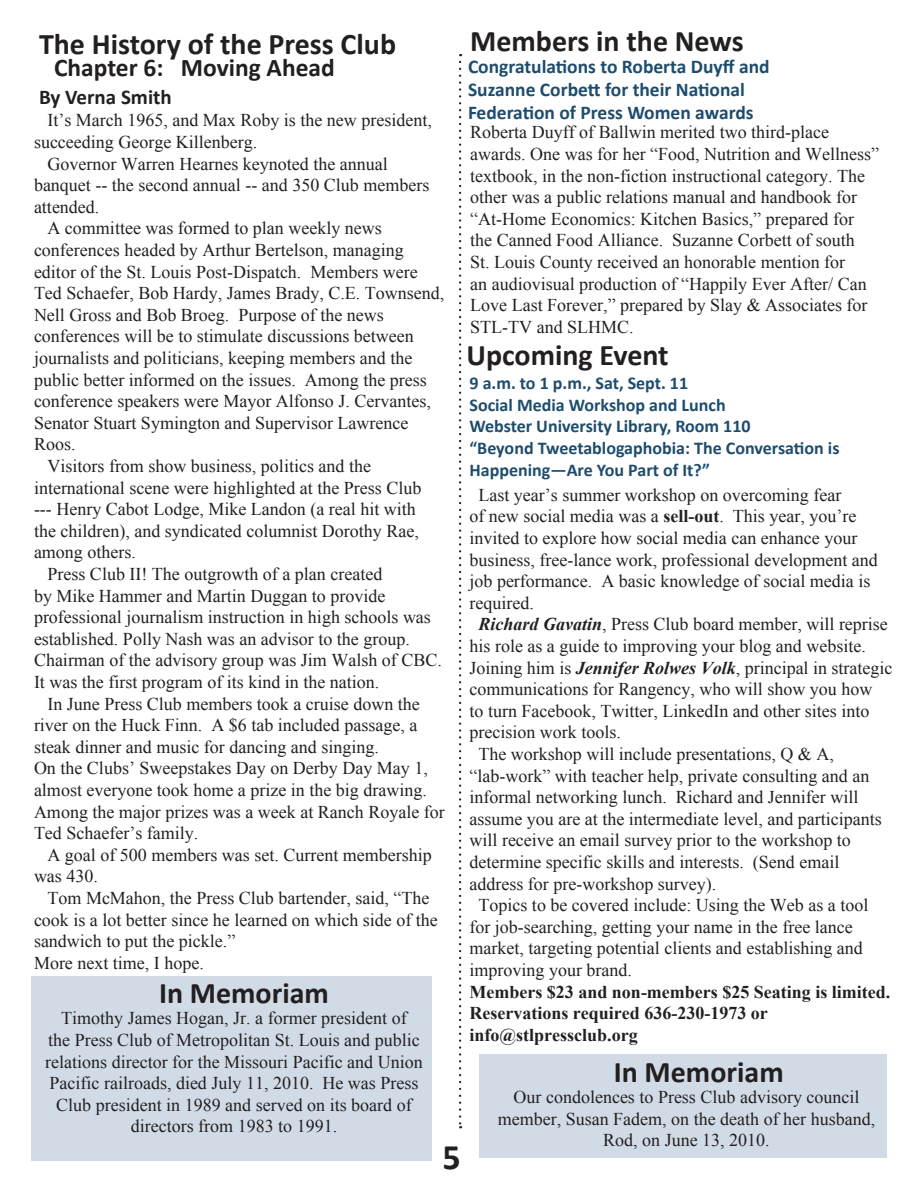
<style>
.page{position:relative;width:918px;height:1188px;background:#fff}
.page>*{position:absolute;margin:0;border:0;box-sizing:border-box;transform-origin:0 0}
.t1{font:700 36px "Calibri";color:#231f20}
.t2{font:700 30px "Calibri";color:#231f20}
.t3{font:700 25.5px "Calibri";color:#231f20}
.t4{font:700 21px "Calibri";color:#231f20}
.t5{font:700 19.5px/23.4px "Calibri";color:#1d4c6d}
.t6{font:18px/21.6px "Times New Roman";color:#231f20;text-align:center}
.t7{font:700 18px/21.6px "Calibri";color:#1d4c6d}
.t8{font:700 18px/21.6px "Times New Roman";color:#231f20}
.s1{font-weight:700}
.s2{font-weight:700;font-style:italic}
</style>
<div class="page">
<svg style="left:459px;top:62px;width:2px;height:1066px"></svg>
<div style="left:479px;top:1054px;width:408px;height:104px;background:#d1dbe6"></div>
<div style="left:32px;top:976px;width:400px;height:185px;background:#d1dbe6"></div>
<h2 class="t2" style="left:39px;top:25px;width:359px">The History of the Press Club</h2>
<h3 class="t3" style="left:54px;top:52px;width:282px">Chapter 6: Moving Ahead</h3>
<p class="t4" style="left:39px;top:84px;width:134px">By Verna Smith</p>
<p class="t6" style="left:48px;top:109px;width:386px">It’s March 1965, and Max Roby is the new president,</p>
<p class="t6" style="left:34px;top:131px;width:225px">succeeding George Killenberg.</p>
<p class="t6" style="left:48px;top:153px;width:342px">Governor Warren Hearnes keynoted the annual</p>
<p class="t6" style="left:34px;top:174px;width:397px">banquet -- the second annual -- and 350 Club members</p>
<p class="t6" style="left:34px;top:196px;width:67px">attended.</p>
<p class="t6" style="left:48px;top:217px;width:336px">A committee was formed to plan weekly news</p>
<p class="t6" style="left:34px;top:239px;width:371px">conferences headed by Arthur Bertelson, managing</p>
<p class="t6" style="left:34px;top:261px;width:385px">editor of the St. Louis Post-Dispatch. Members were</p>
<p class="t6" style="left:34px;top:282px;width:412px">Ted Schaefer, Bob Hardy, James Brady, C.E. Townsend,</p>
<p class="t6" style="left:34px;top:304px;width:351px">Nell Gross and Bob Broeg. Purpose of the news</p>
<p class="t6" style="left:34px;top:325px;width:381px">conferences will be to stimulate discussions between</p>
<p class="t6" style="left:34px;top:347px;width:380px">journalists and politicians, keeping members and the</p>
<p class="t6" style="left:34px;top:369px;width:394px">public better informed on the issues. Among the press</p>
<p class="t6" style="left:34px;top:390px;width:398px">conference speakers were Mayor Alfonso J. Cervantes,</p>
<p class="t6" style="left:34px;top:412px;width:376px">Senator Stuart Symington and Supervisor Lawrence</p>
<p class="t6" style="left:34px;top:433px;width:43px">Roos.</p>
<p class="t6" style="left:48px;top:455px;width:325px">Visitors from show business, politics and the</p>
<p class="t6" style="left:34px;top:477px;width:389px">international scene were highlighted at the Press Club</p>
<p class="t6" style="left:34px;top:498px;width:383px">--- Henry Cabot Lodge, Mike Landon (a real hit with</p>
<p class="t6" style="left:34px;top:520px;width:386px">the children), and syndicated columnist Dorothy Rae,</p>
<p class="t6" style="left:34px;top:541px;width:103px">among others.</p>
<p class="t6" style="left:48px;top:563px;width:336px">Press Club II! The outgrowth of a plan created</p>
<p class="t6" style="left:34px;top:585px;width:353px">by Mike Hammer and Martin Duggan to provide</p>
<p class="t6" style="left:34px;top:606px;width:398px">professional journalism instruction in high schools was</p>
<p class="t6" style="left:34px;top:628px;width:377px">established. Polly Nash was an advisor to the group.</p>
<p class="t6" style="left:34px;top:649px;width:409px">Chairman of the advisory group was Jim Walsh of CBC.</p>
<p class="t6" style="left:34px;top:671px;width:347px">It was the first program of its kind in the nation.</p>
<p class="t6" style="left:48px;top:693px;width:374px">In June Press Club members took a cruise down the</p>
<p class="t6" style="left:34px;top:714px;width:385px">river on the Huck Finn. A $6 tab included passage, a</p>
<p class="t6" style="left:34px;top:736px;width:346px">steak dinner and music for dancing and singing.</p>
<p class="t6" style="left:34px;top:757px;width:395px">On the Clubs’ Sweepstakes Day on Derby Day May 1,</p>
<p class="t6" style="left:34px;top:779px;width:394px">almost everyone took home a prize in the big drawing.</p>
<p class="t6" style="left:34px;top:801px;width:412px">Among the major prizes was a week at Ranch Royale for</p>
<p class="t6" style="left:34px;top:822px;width:166px">Ted Schaefer’s family.</p>
<p class="t6" style="left:48px;top:844px;width:386px">A goal of 500 members was set. Current membership</p>
<p class="t6" style="left:34px;top:865px;width:65px">was 430.</p>
<p class="t6" style="left:48px;top:887px;width:383px">Tom McMahon, the Press Club bartender, said, “The</p>
<p class="t6" style="left:34px;top:909px;width:405px">cook is a lot better since he learned on which side of the</p>
<p class="t6" style="left:34px;top:930px;width:203px">sandwich to put the pickle.”</p>
<p class="t6" style="left:34px;top:952px;width:171px">More next time, I hope.</p>
<h2 class="t2" style="left:159px;top:974px;width:171px">In Memoriam</h2>
<p class="t6" style="left:45px;top:1007px;width:379px">Timothy James Hogan, Jr. a former president of<br>the Press Club of Metropolitan St. Louis and public relations director for the Missouri Pacific and Union Pacific railroads, died July 11, 2010. He was Press Club president in 1989 and served on its board of directors from 1983 to 1991.</p>
<h1 class="t1" style="left:442px;top:1134px;width:20px">5</h1>
<h2 class="t2" style="left:470px;top:22px;width:275px">Members in the News</h2>
<p class="t5" style="left:468px;top:54px;width:303px">Congratulations to Roberta Duyff and<br>Suzanne Corbett for their National<br>Federation of Press Women awards</p>
<p class="t6" style="left:470px;top:121px;width:410px;text-align:left">Roberta Duyff of Ballwin merited two third-place awards. One was for her “Food, Nutrition and Wellness” textbook, in the non-fiction instructional category. The other was a public relations manual and handbook for “At-Home Economics: Kitchen Basics,” prepared for the Canned Food Alliance. Suzanne Corbett of south<br>St. Louis County received an honorable mention for<br>an audiovisual production of “Happily Ever After/ Can Love Last Forever,” prepared by Slay &amp; Associates for STL-TV and SLHMC.</p>
<h2 class="t2" style="left:466px;top:336px;width:204px">Upcoming Event</h2>
<p class="t7" style="left:470px;top:372px;width:372px">9 a.m. to 1 p.m., Sat, Sept. 11<br>Social Media Workshop and Lunch<br>Webster University Library, Room 110<br>“Beyond Tweetablogaphobia: The Conversation is Happening—Are You Part of It?”</p>
<p class="t6" style="left:478px;top:484px;width:364px">Last year’s summer workshop on overcoming fear</p>
<p class="t6" style="left:470px;top:505px;width:388px">of new social media was a <span class="s1">sell-out</span>. This year, you’re</p>
<p class="t6" style="left:470px;top:527px;width:389px">invited to explore how social media can enhance your</p>
<p class="t6" style="left:470px;top:548px;width:410px">business, free-lance work, professional development and</p>
<p class="t6" style="left:470px;top:570px;width:402px">job performance. A basic knowledge of social media is</p>
<p class="t6" style="left:470px;top:592px;width:66px">required.</p>
<p class="t6" style="left:478px;top:613px;width:411px"><span class="s2">Richard Gavatin</span>, Press Club board member, will reprise</p>
<p class="t6" style="left:470px;top:635px;width:398px">his role as a guide to improving your blog and website.</p>
<p class="t6" style="left:470px;top:656px;width:425px">Joining him is <span class="s2">Jennifer Rolwes Volk</span>, principal in strategic</p>
<p class="t6" style="left:470px;top:678px;width:404px">communications for Rangency, who will show you how</p>
<p class="t6" style="left:470px;top:700px;width:401px">to turn Facebook, Twitter, LinkedIn and other sites into</p>
<p class="t6" style="left:470px;top:721px;width:153px">precision work tools.</p>
<p class="t6" style="left:478px;top:743px;width:357px">The workshop will include presentations, Q &amp; A,</p>
<p class="t6" style="left:470px;top:764px;width:401px">“lab-work” with teacher help, private consulting and an</p>
<p class="t6" style="left:470px;top:786px;width:390px">informal networking lunch. Richard and Jennifer will</p>
<p class="t6" style="left:470px;top:808px;width:414px">assume you are at the intermediate level, and participants</p>
<p class="t6" style="left:470px;top:829px;width:383px">will receive an email survey prior to the workshop to</p>
<p class="t6" style="left:470px;top:851px;width:371px">determine specific skills and interests. (Send email</p>
<p class="t6" style="left:470px;top:872px;width:248px">address for pre-workshop survey).</p>
<p class="t6" style="left:478px;top:894px;width:391px">Topics to be covered include: Using the Web as a tool</p>
<p class="t6" style="left:470px;top:916px;width:385px">for job-searching, getting your name in the free lance</p>
<p class="t6" style="left:470px;top:937px;width:395px">market, targeting potential clients and establishing and</p>
<p class="t6" style="left:470px;top:959px;width:164px">improving your brand.</p>
<p class="t8" style="left:470px;top:980px;width:422px">Members $23 and non-members $25 Seating is limited.<br>Reservations required 636-230-1973 or info@stlpressclub.org</p>
<h2 class="t2" style="left:614px;top:1053px;width:171px">In Memoriam</h2>
<p class="t6" style="left:498px;top:1086px;width:379px">Our condolences to Press Club advisory council member, Susan Fadem, on the death of her husband,<br>Rod, on June 13, 2010.</p>
</div>
